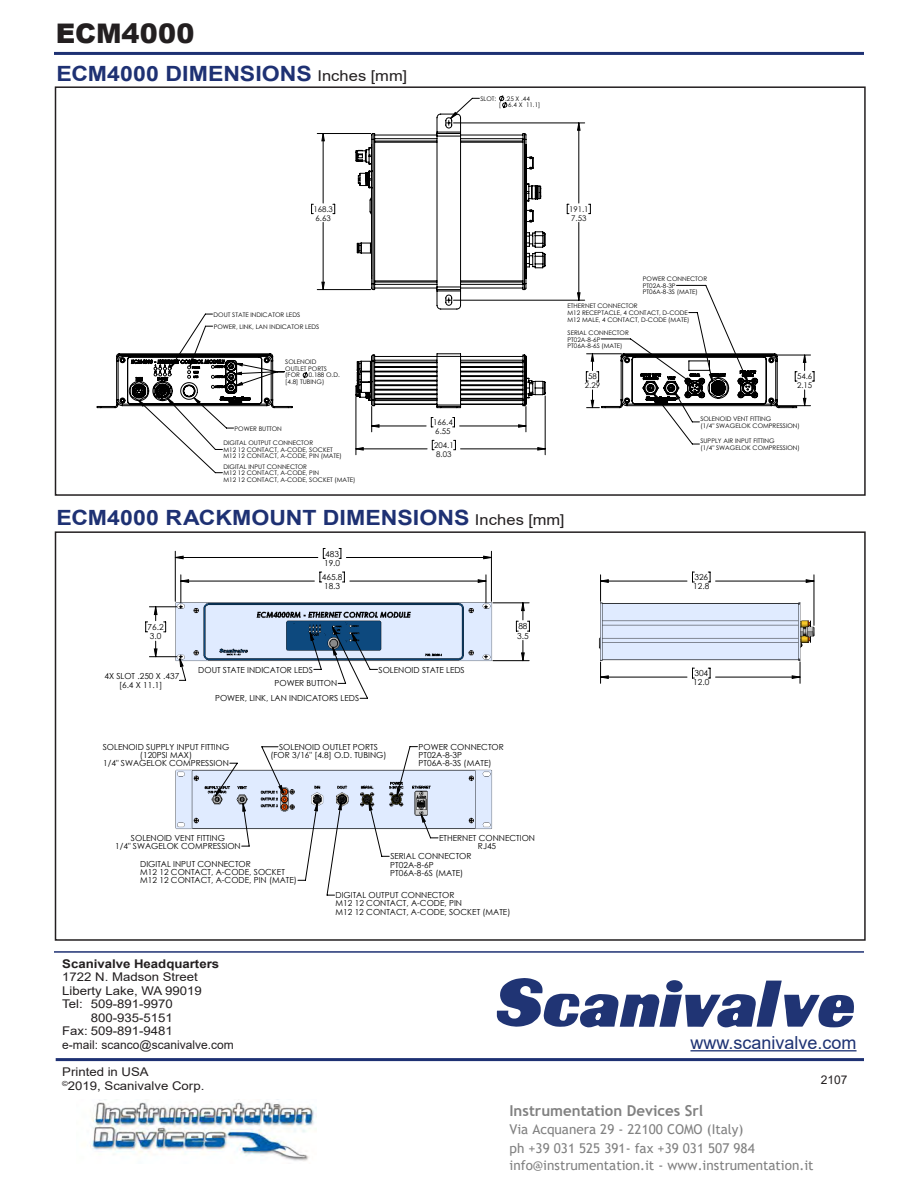
<style>
.page{position:relative;width:918px;height:1188px;background:#fff}
.page>*{position:absolute;margin:0;border:0;box-sizing:border-box;transform-origin:0 0}
.t1{font:900 27px "Arial";letter-spacing:.005em;color:#231f20}
.t2{font:700 21px "Arial";color:#1e3173;scale:1.1 1}
.t3{font:18px "Arial";color:#1d3273}
.t4{font:700 15px "Trebuchet MS";color:#818181}
.t5{font:13.5px/18px "Trebuchet MS";color:#818181}
.t6{font:12px/13.5px "Arial";color:#231f20;scale:1.1 1}
.t7{font:700 12px "Arial";color:#231f20;scale:1.1 1}
.t8{font:12px "Arial";color:#231f20}
.t9{font:8.25px/8.2px "Century Gothic";color:#000}
.t10{font:7.8px/8.9px "Century Gothic";color:#000}
.t11{font:6.3px/6.6px "Century Gothic";color:#000}
.s1{font-weight:400;font-size:15px;color:#231f20}
</style>
<div class="page">
<hr style="left:56px;top:1058px;width:808px;height:3px;background:#1e3173">
<svg style="left:499px;top:95px;width:6px;height:3px"></svg>
<hr style="left:356px;top:397px;width:1px;height:58px;background:#000">
<hr style="left:545px;top:396px;width:1px;height:59px;background:#000">
<svg style="left:812px;top:371px;width:3px;height:11px"></svg>
<hr style="left:774px;top:355px;width:37px;height:1px;background:#000">
<hr style="left:774px;top:405px;width:37px;height:1px;background:#000">
<svg style="left:322px;top:123px;width:484px;height:327px"></svg>
<svg style="left:97px;top:353px;width:195px;height:55px"></svg>
<svg style="left:356px;top:353px;width:190px;height:79px"></svg>
<svg style="left:356px;top:114px;width:190px;height:195px"></svg>
<svg style="left:586px;top:353px;width:211px;height:55px"></svg>
<div style="left:55px;top:86px;width:811px;height:410px;border:2px solid #231f20"></div>
<hr style="left:54px;top:52px;width:810px;height:3px;background:#1e3173">
<hr style="left:54px;top:951px;width:810px;height:2px;background:#1e3173">
<svg style="left:496px;top:978px;width:358px;height:50px"></svg>
<hr style="left:690px;top:1050px;width:167px;height:1px;background:#1d3273">
<svg style="left:145px;top:548px;width:347px;height:348px"></svg>
<svg style="left:154px;top:556px;width:660px;height:266px"></svg>
<div style="left:55px;top:531px;width:811px;height:410px;border:2px solid #231f20"></div>
<img style="left:90px;top:1099px;width:227px;height:62px">
<p class="t1" style="left:56px;top:14px;width:140px">ECM4000</p>
<p class="t2" style="left:56px;top:58px;width:320px">ECM4000 DIMENSIONS <span class="s1">Inches [mm]</span></p>
<p class="t11" style="left:480px;top:95px;width:17px">SLOT:</p>
<p class="t11" style="left:499px;top:95px;width:43px;text-indent:6px">.25 X .44<br>[ 6.4 X 11.1]</p>
<p class="t10" style="left:313px;top:204px;width:21px">168.3<br>6.63</p>
<p class="t10" style="left:569px;top:204px;width:21px">191.1<br>7.53</p>
<p class="t11" style="left:643px;top:276px;width:66px">POWER CONNECTOR<br>PT02A-8-3P<br>PT06A-8-3S (MATE)</p>
<p class="t11" style="left:214px;top:308px;width:107px;line-height:12.1px">DOUT STATE INDICATOR LEDS<br>POWER, LINK, LAN INDICATOR LEDS</p>
<p class="t11" style="left:285px;top:359px;width:43px">SOLENOID<br>OUTLET PORTS (FOR</p>
<p class="t11" style="left:285px;top:372px;width:56px;text-indent:23px">0.188 O.D. [4.8] TUBING)</p>
<p class="t11" style="left:235px;top:425px;width:49px">POWER BUTTON</p>
<p class="t11" style="left:224px;top:440px;width:120px">DIGITAL OUTPUT CONNECTOR<br>M12 12 CONTACT, A-CODE, SOCKET<br>M12 12 CONTACT, A-CODE, PIN (MATE)</p>
<p class="t11" style="left:224px;top:463px;width:134px">DIGITAL INPUT CONNECTOR<br>M12 12 CONTACT, A-CODE, PIN<br>M12 12 CONTACT, A-CODE, SOCKET (MATE)</p>
<p class="t10" style="left:433px;top:418px;width:21px">166.4<br>6.55</p>
<p class="t10" style="left:434px;top:441px;width:21px">204.1<br>8.03</p>
<p class="t11" style="left:568px;top:303px;width:123px">ETHERNET CONNECTOR<br>M12 RECEPTACLE, 4 CONTACT, D-CODE<br>M12 MALE, 4 CONTACT, D-CODE (MATE)</p>
<p class="t11" style="left:568px;top:329px;width:63px">SERIAL CONNECTOR<br>PT02A-8-6P<br>PT06A-8-6S (MATE)</p>
<p class="t10" style="left:585px;top:372px;width:17px;text-align:center">58<br>2.29</p>
<p class="t2" style="left:56px;top:503px;width:463px">ECM4000 RACKMOUNT DIMENSIONS <span class="s1">Inches [mm]</span></p>
<p class="t9" style="left:324px;top:549px;width:18px;line-height:9.3px">483<br>19.0</p>
<p class="t10" style="left:797px;top:372px;width:17px">54.6<br>2.15</p>
<p class="t11" style="left:700px;top:415px;width:101px">SOLENOID VENT FITTING<br>(1/4" SWAGELOK COMPRESSION)</p>
<p class="t11" style="left:700px;top:438px;width:101px">SUPPLY AIR INPUT FITTING<br>(1/4" SWAGELOK COMPRESSION)</p>
<p class="t9" style="left:148px;top:622px;width:18px;line-height:9.3px">76.2<br>3.0</p>
<p class="t9" style="left:104px;top:670px;width:76px;line-height:9.9px;text-align:center">4X SLOT .250 X .437 [6.4 X 11.1]</p>
<p class="t9" style="left:322px;top:572px;width:22px;line-height:9.3px">465.8<br>18.3</p>
<p class="t9" style="left:198px;top:665px;width:116px">DOUT STATE INDICATOR LEDS</p>
<p class="t9" style="left:215px;top:694px;width:146px">POWER, LINK, LAN INDICATORS LEDS</p>
<p class="t9" style="left:275px;top:679px;width:64px">POWER BUTTON</p>
<p class="t9" style="left:379px;top:665px;width:88px">SOLENOID STATE LEDS</p>
<p class="t9" style="left:517px;top:621px;width:13px;line-height:9.3px">88<br>3.5</p>
<p class="t9" style="left:103px;top:743px;width:128px;text-align:center">SOLENOID SUPPLY INPUT FITTING (120PSI MAX)<br>1/4" SWAGELOK COMPRESSION</p>
<p class="t9" style="left:270px;top:743px;width:118px;text-align:center">SOLENOID OUTLET PORTS (FOR 3/16" [4.8] O.D. TUBING)</p>
<p class="t9" style="left:419px;top:743px;width:87px">POWER CONNECTOR<br>PT02A-8-3P<br>PT06A-8-3S (MATE)</p>
<p class="t9" style="left:115px;top:834px;width:127px;text-align:center">SOLENOID VENT FITTING<br>1/4" SWAGELOK COMPRESSION</p>
<p class="t9" style="left:439px;top:834px;width:97px;text-align:center">ETHERNET CONNECTION<br>RJ45</p>
<p class="t9" style="left:140px;top:860px;width:158px">DIGITAL INPUT CONNECTOR<br>M12 12 CONTACT, A-CODE, SOCKET<br>M12 12 CONTACT, A-CODE, PIN (MATE)</p>
<p class="t9" style="left:390px;top:852px;width:83px">SERIAL CONNECTOR<br>PT02A-8-6P<br>PT06A-8-6S (MATE)</p>
<p class="t9" style="left:336px;top:891px;width:176px">DIGITAL OUTPUT CONNECTOR<br>M12 12 CONTACT, A-CODE, PIN<br>M12 12 CONTACT, A-CODE, SOCKET (MATE)</p>
<p class="t9" style="left:693px;top:572px;width:18px;line-height:9.3px">326<br>12.8</p>
<p class="t9" style="left:693px;top:668px;width:18px;line-height:9.3px">304<br>12.0</p>
<p class="t7" style="left:62px;top:955px;width:144px">Scanivalve Headquarters</p>
<p class="t6" style="left:62px;top:970px;width:125px">1722 N. Madson Street</p>
<p class="t6" style="left:62px;top:984px;width:128px">Liberty Lake, WA 99019</p>
<p class="t6" style="left:62px;top:997px;width:102px">Tel: 509-891-9970</p>
<p class="t6" style="left:91px;top:1011px;width:76px">800-935-5151</p>
<p class="t6" style="left:62px;top:1024px;width:157px">Fax: 509-891-9481<br>e-mail: scanco@scanivalve.com</p>
<p class="t3" style="left:690px;top:1030px;width:168px">www.scanivalve.com</p>
<p class="t8" style="left:821px;top:1072px;width:28px">2107</p>
<p class="t6" style="left:62px;top:1065px;width:80px">Printed in USA</p>
<p class="t6" style="left:62px;top:1079px;width:131px"><sup>©</sup>2019, Scanivalve Corp.</p>
<h3 class="t4" style="left:509px;top:1101px;width:195px">Instrumentation Devices Srl</h3>
<h3 class="t5" style="left:509px;top:1121px;width:306px">Via Acquanera 29 - 22100 COMO (Italy)<br>ph +39 031 525 391- fax +39 031 507 984 info@instrumentation.it - www.instrumentation.it</h3>
</div>
